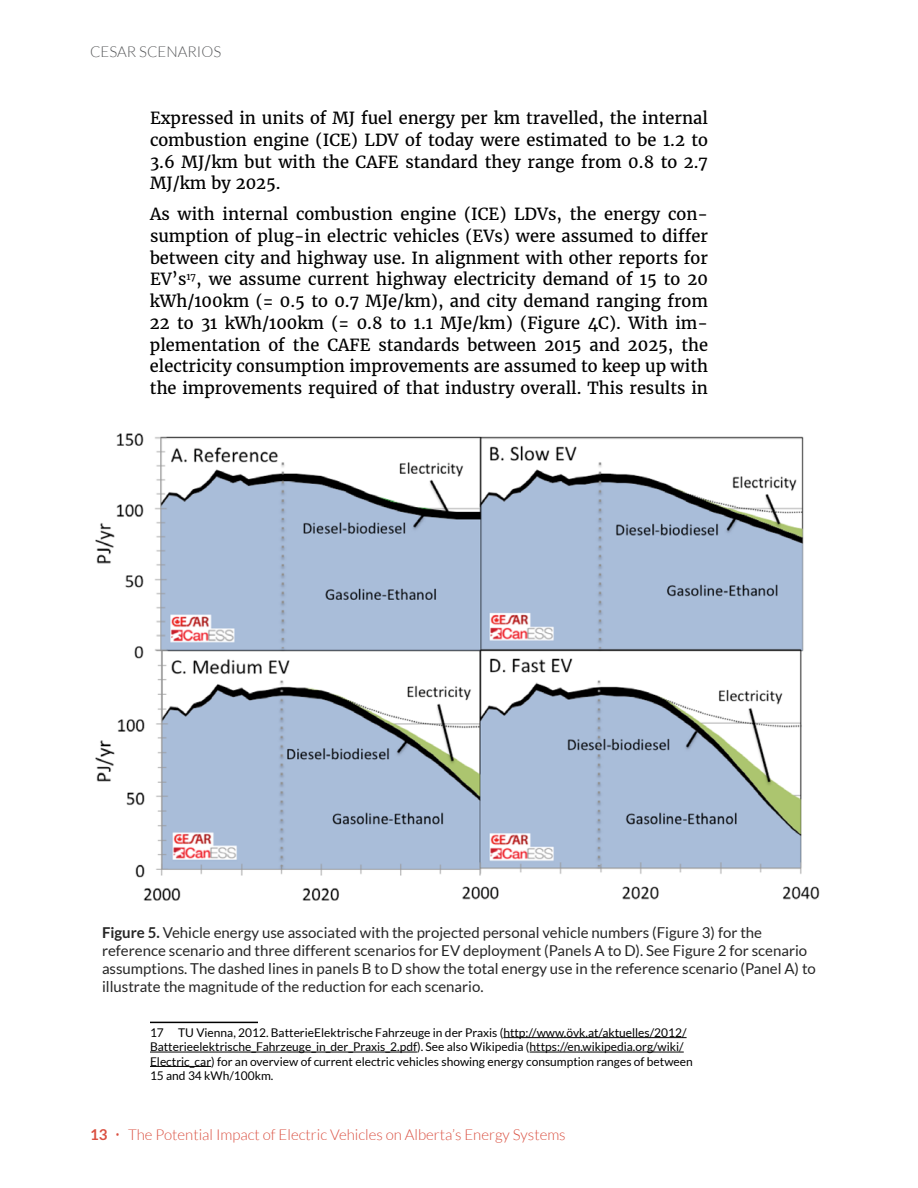
<style>
.page{position:relative;width:918px;height:1188px;background:#fff}
.page>*{position:absolute;margin:0;border:0;box-sizing:border-box;transform-origin:0 0}
.t1{font:16.5px/21.8px "Merriweather";color:#000;text-align:justify}
.t2{font:15px/18px "Lato";color:#262626}
.t3{font:300 15px "Lato";color:#da5041}
.t4{font:300 15px "Lato";color:#58595b}
.t5{font:12px/14.4px "Lato";color:#000}
.s1{font-weight:700}
.s2{font-family:"Open Sans"}
</style>
<div class="page">
<hr style="left:150px;top:1022px;width:108px;height:1px;background:#000">
<hr style="left:503px;top:1037px;width:184px;height:1px;background:#000">
<hr style="left:150px;top:1052px;width:267px;height:1px;background:#000">
<hr style="left:530px;top:1052px;width:154px;height:1px;background:#000">
<hr style="left:150px;top:1066px;width:61px;height:1px;background:#000">
<img style="left:95px;top:433px;width:725px;height:468px">
<p class="t4" style="left:90px;top:44px;width:133px">CESAR SCENARIOS</p>
<p class="t1" style="left:150px;top:107px;width:559px">Expressed in units of MJ fuel energy per km travelled, the internal combustion engine (ICE) LDV of today were estimated to be 1.2 to 3.6 MJ/km but with the CAFE standard they range from 0.8 to 2.7<br>MJ/km by 2025.</p>
<p class="t1" style="left:150px;top:203px;width:560px">As with internal combustion engine (ICE) LDVs, the energy con&shy;sumption of plug-in electric vehicles (EVs) were assumed to differ between city and highway use. In alignment with other reports for EV’s<sup>17</sup>, we assume current highway electricity demand of 15 to 20 kWh/100km (= 0.5 to 0.7 MJe/km), and city demand ranging from 22 to 31 kWh/100km (= 0.8 to 1.1 MJe/km) (Figure 4C). With im&shy;plementation of the CAFE standards between 2015 and 2025, the electricity consumption improvements are assumed to keep up with the improvements required of that industry overall. This results in</p>
<p class="t2" style="left:102px;top:923px;width:715px"><span class="s1">Figure 5.</span> Vehicle energy use associated with the projected personal vehicle numbers (Figure 3) for the reference scenario and three different scenarios for EV deployment (Panels A to D). See Figure 2 for scenario assumptions. The dashed lines in panels B to D show the total energy use in the reference scenario (Panel A) to illustrate the magnitude of the reduction for each scenario.</p>
<p class="t5" style="left:150px;top:1025px;width:544px">17 TU Vienna, 2012. BatterieElektrische Fahrzeuge in der Praxis (http://www.övk.at/aktuelles/2012/ Batterieelektrische_Fahrzeuge_in_der_Praxis_2.pdf). See also Wikipedia (https://en.wikipedia.org/wiki/ Electric_car) for an overview of current electric vehicles showing energy consumption ranges of between 15 and 34 kWh/100km.</p>
<p class="t3" style="left:90px;top:1127px;width:477px"><span class="s1">13</span> <span class="s2">•</span> The Potential Impact of Electric Vehicles on Alberta’s Energy Systems</p>
</div>
